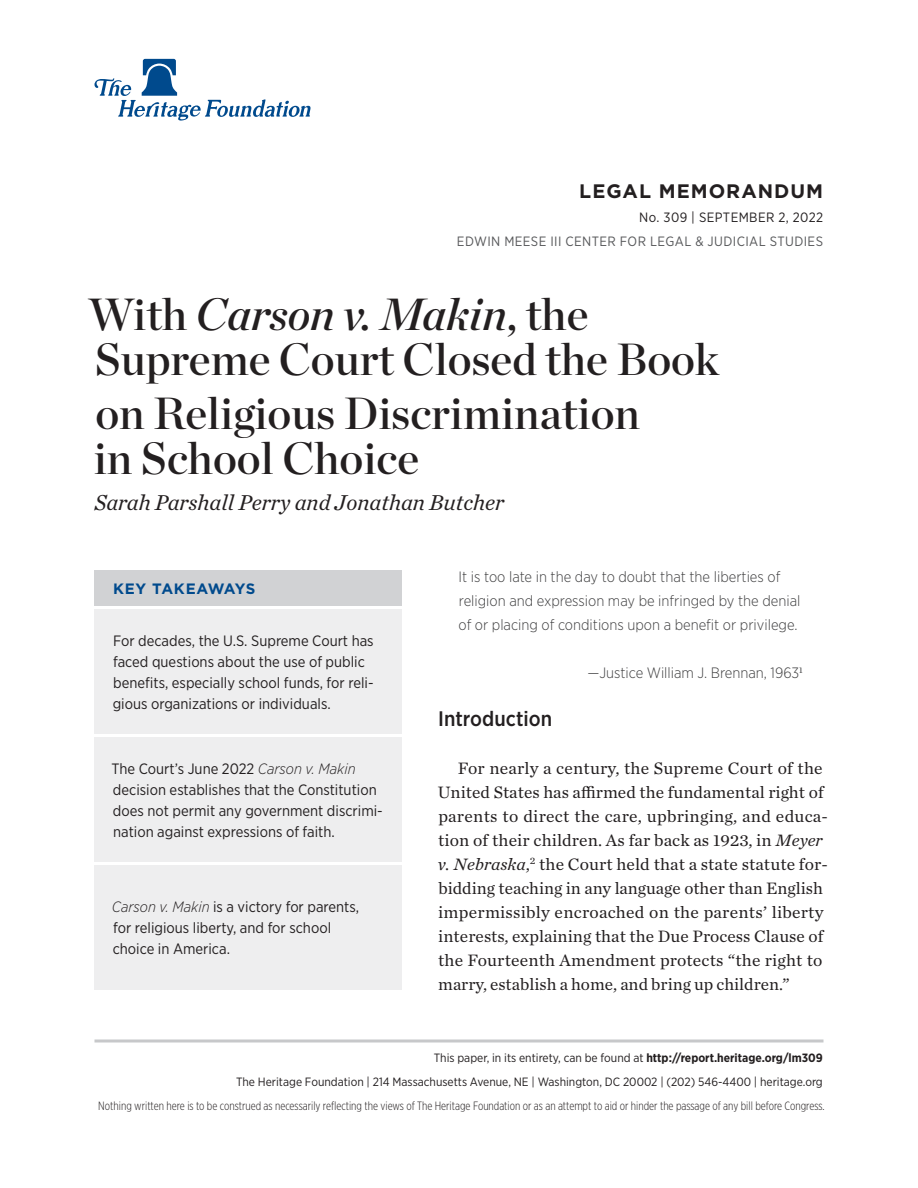
<style>
.page{position:relative;width:918px;height:1188px;background:#fff}
.page>*{position:absolute;margin:0;border:0;box-sizing:border-box;transform-origin:0 0}
.Paper_Title{font:45px/45px "Chronicle Display Semi";color:#231f20}
.Byline{font:italic 22.5px "Chronicle Text G1";color:#231f20}
.Body_Text___H1{font:500 21px "Gotham Narrow";color:#231f20}
.t1{font:700 19.5px "Gotham";letter-spacing:.05em;color:#231f20}
.Body_Text{font:17.25px/24px "Chronicle Text G1";letter-spacing:.005em;color:#231f20}
.Key_Takeaways{font:15px/21px "Gotham Narrow";color:#231f20}
.Body_Text___BLOCK_QU{font:300 15px/24px "Gotham Narrow";color:#3e3e3f}
.Key_Takeaways___HEAD{font:700 15px "Gotham";letter-spacing:.03em;color:#004a8d}
.t2{font:13.5px "Gotham Narrow";letter-spacing:.03em;color:#57585a}
.t3{font:13.5px "Gotham Narrow";letter-spacing:.03em;color:#231f20}
.t4{font:12px/24px "Gotham Narrow";color:#231f20;text-align:right}
.t5{font:300 12px "Gotham X Narrow";color:#231f20}
.s1{font-style:italic}
.s2{font-weight:300;font-style:italic}
.s3{font-weight:700}
</style>
<div class="page">
<hr style="left:94px;top:1040px;width:730px;height:2px;background:#c7c8ca">
<svg style="left:94px;top:59px;width:216px;height:62px"></svg>
<div style="left:94px;top:609px;width:308px;height:125px;background:#eeeeef"></div>
<div style="left:94px;top:570px;width:308px;height:36px;background:#d1d2d4"></div>
<div style="left:94px;top:737px;width:308px;height:125px;background:#eeeeef"></div>
<div style="left:94px;top:865px;width:308px;height:125px;background:#eeeeef"></div>
<p class="t1" style="left:579px;top:178px;width:245px">LEGAL MEMORANDUM</p>
<p class="t3" style="left:639px;top:209px;width:185px">No. 309 | September 2, 2022</p>
<p class="t2" style="left:457px;top:233px;width:57px">EDWIN MEE</p>
<p class="t2" style="left:531px;top:233px;width:70px">SE III CENTER</p>
<p class="t2" style="left:620px;top:233px;width:205px">FOR LEGAL &amp; JUDICIAL STUDIES</p>
<p class="Paper_Title" style="left:88px;top:289px;width:632px">With <span class="s1">Carson v. Makin</span>, the<br>Supreme Court Closed the Book</p>
<p class="Paper_Title" style="left:94px;top:388px;width:548px">on Religious Discrimination in School Choice</p>
<p class="Byline" style="left:94px;top:485px;width:412px">Sarah Parshall Perry and Jonathan Butcher</p>
<p class="Key_Takeaways___HEAD" style="left:113px;top:579px;width:144px">KEY TAKEAWAYS</p>
<p class="Key_Takeaways" style="left:113px;top:630px;width:262px">For decades, the U.S. Supreme Court has faced questions about the use of public benefits, especially school funds, for reli&shy;gious organizations or individuals.</p>
<p class="Key_Takeaways" style="left:112px;top:758px;width:273px">The Court’s June 2022 <span class="s2">Carson v. Makin </span>decision establishes that the Constitution does not permit any government discrimi&shy;nation against expressions of faith.</p>
<p class="Key_Takeaways" style="left:112px;top:896px;width:249px"><span class="s2">Carson v. Makin</span> is a victory for parents, for religious liberty, and for school choice in America.</p>
<p class="Body_Text___BLOCK_QU" style="left:458px;top:564px;width:344px">It is too late in the day to doubt that the liberties of religion and expression may be infringed by the denial of or placing of conditions upon a benefit or privilege.</p>
<p class="Body_Text___BLOCK_QU" style="left:588px;top:660px;width:217px">—Justice William J. Brennan, 1963<sup>1</sup></p>
<p class="Body_Text___H1" style="left:438px;top:705px;width:115px">Introduction</p>
<p class="Body_Text" style="left:438px;top:755px;width:392px;text-indent:20px">For nearly a century, the Supreme Court of the United States has affirmed the fundamental right of parents to direct the care, upbringing, and educa&shy;tion of their children. As far back as 1923, in <span class="s1">Meyer v. Nebraska</span>,<sup>2</sup> the Court held that a state statute for&shy;bidding teaching in any language other than English impermissibly encroached on the parents’ liberty interests, explaining that the Due Process Clause of the Fourteenth Amendment protects “the right to marry, establish a home, and bring up children.”</p>
<p class="t4" style="left:236px;top:1046px;width:588px">This paper, in its entirety, can be found at <span class="s3">http://report.heritage.org/lm309<br></span>The Heritage Foundation | 214 Massachusetts Avenue, NE | Washington, DC 20002 | (202) 546-4400 | heritage.org</p>
<p class="t5" style="left:98px;top:1099px;width:728px">Nothing written here is to be construed as necessarily reflecting the views of The Heritage Foundation or as an attempt to aid or hinder the passage of any bill before Congress.</p>
</div>
